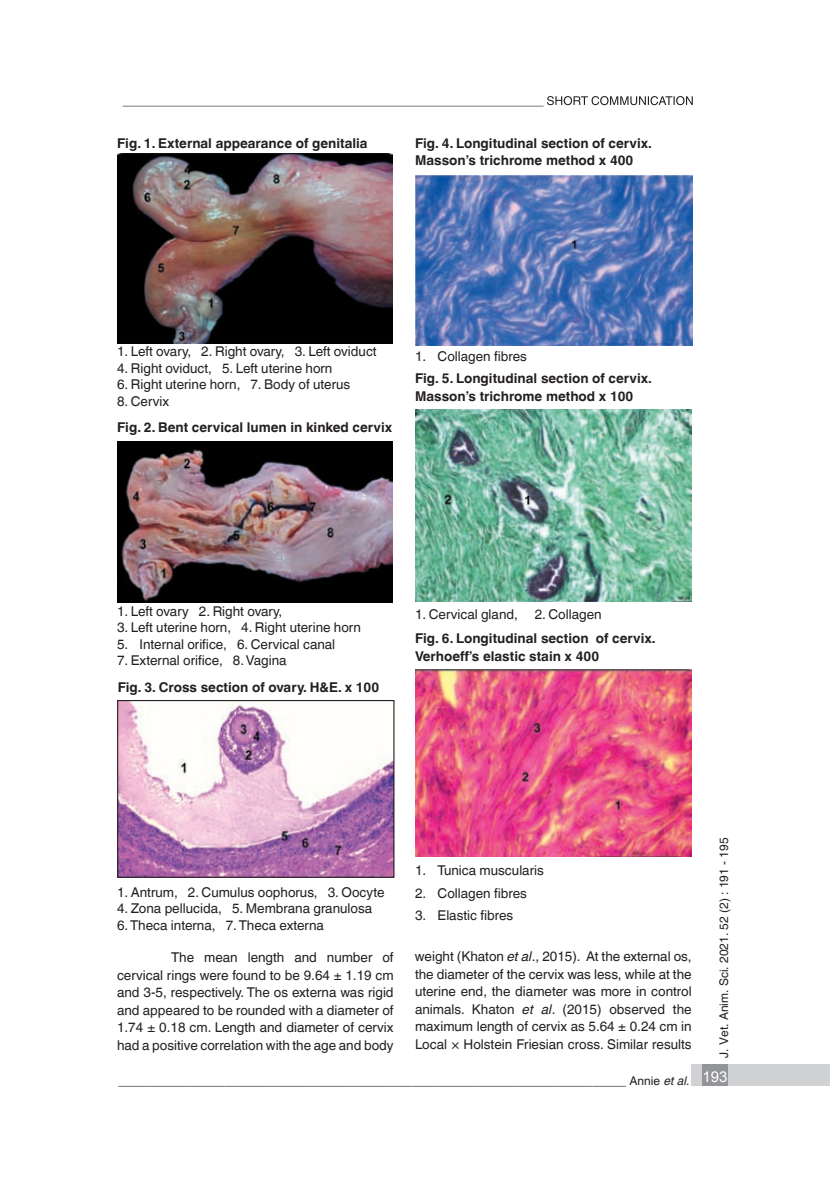
<style>
.page{position:relative;width:830px;height:1191px;background:#fff}
.page>*{position:absolute;margin:0;border:0;box-sizing:border-box;transform-origin:0 0}
.t1{font:13.5px/17.5px "Helvetica World";color:#231f20;text-align:justify}
.t2{font:700 13.5px/17.5px "Helvetica World";color:#231f20}
.t3{font:12px "Helvetica World";color:#231f20}
.t4{font:12px "Helvetica";color:#231f20}
.s1{font-style:italic}
.s2{font-family:"Helvetica"}
.s3{font-family:"Helvetica";font-style:italic}
</style>
<div class="page">
<img style="left:117px;top:153px;width:276px;height:190px">
<img style="left:117px;top:441px;width:276px;height:161px">
<img style="left:119px;top:702px;width:273px;height:174px">
<div style="left:117px;top:700px;width:277px;height:178px;border:1px solid #231f20"></div>
<img style="left:415px;top:176px;width:277px;height:169px">
<img style="left:415px;top:410px;width:276px;height:192px">
<img style="left:415px;top:669px;width:276px;height:187px">
<div style="left:691px;top:1064px;width:138px;height:21px;background:#d1d2d4"></div>
<div style="left:702px;top:1064px;width:25px;height:21px;background:#939598"></div>
<svg style="left:123px;top:96px;width:569px;height:10px"></svg>
<p class="t2" style="left:117px;top:134px;width:252px">Fig. 1. External appearance of genitalia</p>
<p class="t2" style="left:415px;top:134px;width:238px">Fig. 4. Longitudinal section of cervix.<br>Masson’s trichrome method x 400</p>
<p class="t1" style="left:117px;top:343px;width:261px">1. Left ovary, 2. Right ovary, 3. Left oviduct</p>
<p class="t1" style="left:117px;top:359px;width:217px">4. Right oviduct, 5. Left uterine horn</p>
<p class="t1" style="left:117px;top:376px;width:235px">6. Right uterine horn, 7. Body of uterus</p>
<p class="t1" style="left:117px;top:392px;width:54px">8. Cervix</p>
<p class="t2" style="left:117px;top:418px;width:276px">Fig. 2. Bent cervical lumen in kinked cervix</p>
<p class="t1" style="left:415px;top:347px;width:113px">1. Collagen fibres</p>
<p class="t2" style="left:415px;top:370px;width:238px">Fig. 5. Longitudinal section of cervix.<br>Masson’s trichrome method x 100</p>
<p class="t1" style="left:117px;top:602px;width:167px">1. Left ovary 2. Right ovary,</p>
<p class="t1" style="left:117px;top:619px;width:245px">3. Left uterine horn, 4. Right uterine horn</p>
<p class="t1" style="left:117px;top:635px;width:219px">5. Internal orifice, 6. Cervical canal</p>
<p class="t1" style="left:117px;top:652px;width:171px">7. External orifice, 8.Vagina</p>
<p class="t2" style="left:118px;top:678px;width:263px">Fig. 3. Cross section of ovary. H&amp;E. x 100</p>
<p class="t1" style="left:415px;top:605px;width:188px">1. Cervical gland, 2. Collagen</p>
<p class="t2" style="left:415px;top:630px;width:242px">Fig. 6. Longitudinal section of cervix.<br>Verhoeff’s elastic stain x 400</p>
<p class="t4" style="left:716px;top:1057px;width:222px;rotate:-90deg">J. Vet. Anim. Sci. 2021. 52 (2) : 191 - 195</p>
<p class="t1" style="left:415px;top:862px;width:130px">1. Tunica muscularis</p>
<p class="t1" style="left:415px;top:884px;width:113px">2. Collagen fibres</p>
<p class="t1" style="left:415px;top:907px;width:100px">3. Elastic fibres</p>
<p class="t1" style="left:117px;top:883px;width:269px">1. Antrum, 2. Cumulus oophorus, 3. Oocyte</p>
<p class="t1" style="left:117px;top:899px;width:256px">4. Zona pellucida, 5. Membrana granulosa</p>
<p class="t1" style="left:117px;top:916px;width:208px">6. Theca interna, 7. Theca externa</p>
<p class="t1" style="left:117px;top:948px;width:278px;text-indent:54px">The mean length and number of cervical rings were found to be 9.64 ± 1.19 cm and 3-5, respectively. The os externa was rigid and appeared to be rounded with a diameter of 1.74 ± 0.18 cm. Length and diameter of cervix had a positive correlation with the age and body</p>
<p class="t1" style="left:415px;top:947px;width:278px">weight (Khaton <span class="s1">et al</span>., 2015). At the external os, the diameter of the cervix was less, while at the uterine end, the diameter was more in control animals. Khaton <span class="s1">et al</span>. (2015) observed the maximum length of cervix as 5.64 ± 0.24 cm in Local × Holstein Friesian cross. Similar results</p>
<p class="t3" style="left:118px;top:1074px;width:610px">____________________________________________________________________________ <span class="s2">Annie</span> <span class="s3">et al</span><span class="s2">.</span> <sup>193</sup></p>
</div>
